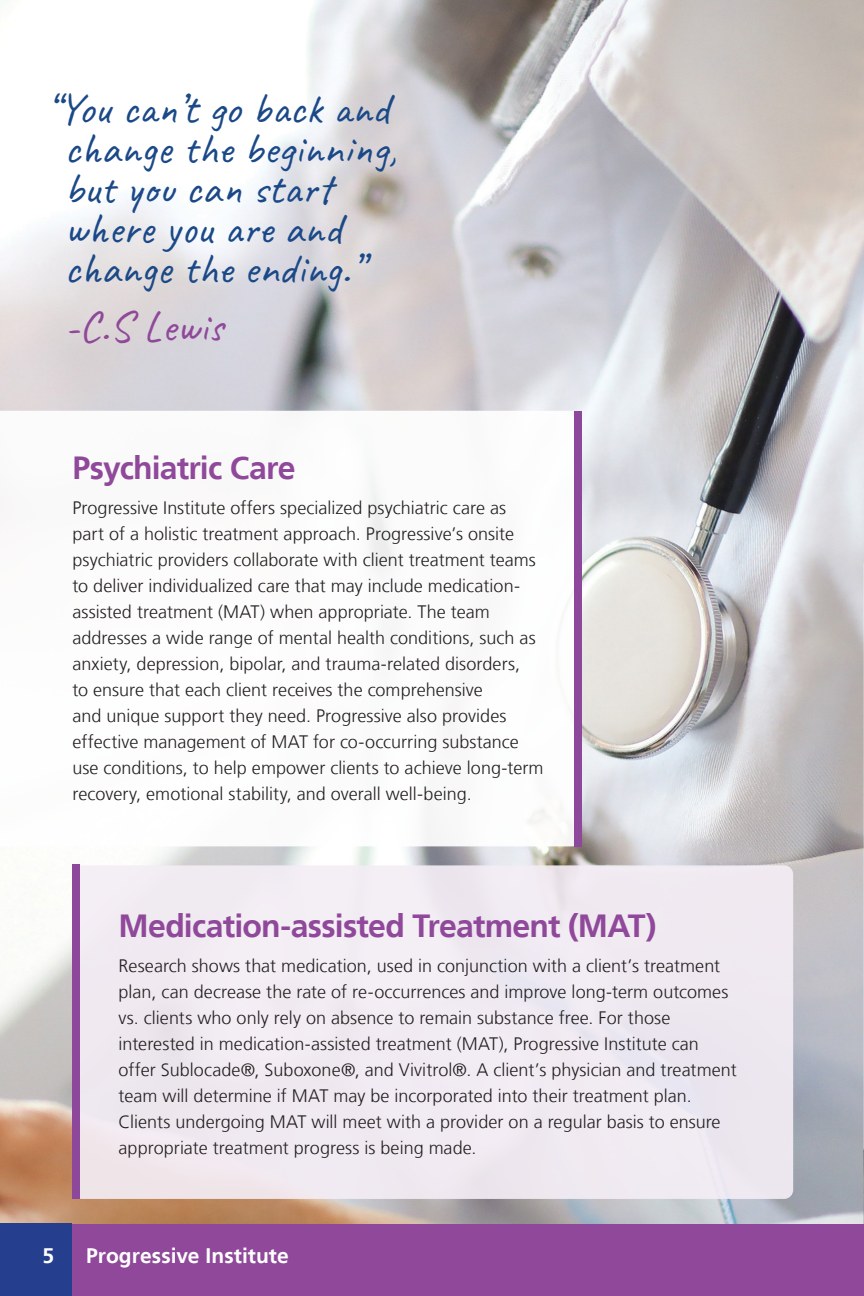
<style>
.page{position:relative;width:864px;height:1296px;background:#fff}
.page>*{position:absolute;margin:0;border:0;box-sizing:border-box;transform-origin:0 0}
.t1{font:44px/40px "Caveat";letter-spacing:.01em;color:#1b4988}
.t2{font:44px "Caveat";letter-spacing:.01em;color:#8f489a}
.t3{font:700 32px "Frutiger LT";letter-spacing:-.025em;color:#8f489a}
.t4{font:700 21px "Frutiger LT";letter-spacing:.005em;color:#fff}
.t5{font:300 18px/26px "Frutiger LT";letter-spacing:.005em;color:#231f20}
</style>
<div class="page">
<img style="left:0;top:0;width:864px;height:1224px">
<svg style="left:0;top:411px;width:574px;height:435px"></svg>
<div style="left:574px;top:411px;width:8px;height:435px;background:#8d489b"></div>
<div style="left:0;top:1224px;width:864px;height:72px;background:#8f489a"></div>
<div style="left:0;top:1224px;width:72px;height:72px;background:#253f8e"></div>
<div style="left:72px;top:865px;width:721px;height:334px;background:#f4edf5;border-radius:9px"></div>
<div style="left:72px;top:865px;width:8px;height:334px;background:#8d489b"></div>
<p class="t1" style="left:64px;top:88px;width:334px;text-indent:-18px">“You can’t go back and change the beginning, but you can start where you are and change the ending.”</p>
<p class="t2" style="left:64px;top:298px;width:160px">-C.S Lewis</p>
<p class="t3" style="left:72px;top:449px;width:225px">Psychiatric Care</p>
<p class="t5" style="left:72px;top:495px;width:473px">Progressive Institute offers specialized psychiatric care as<br>part of a holistic treatment approach. Progressive’s onsite psychiatric providers collaborate with client treatment teams to deliver individualized care that may include medication&shy;assisted treatment (MAT) when appropriate. The team addresses a wide range of mental health conditions, such as anxiety, depression, bipolar, and trauma-related disorders,<br>to ensure that each client receives the comprehensive<br>and unique support they need. Progressive also provides effective management of MAT for co-occurring substance use conditions, to help empower clients to achieve long-term recovery, emotional stability, and overall well-being.</p>
<p class="t3" style="left:119px;top:907px;width:539px">Medication-assisted Treatment (MAT)</p>
<p class="t5" style="left:119px;top:953px;width:620px">Research shows that medication, used in conjunction with a client’s treatment plan, can decrease the rate of re-occurrences and improve long-term outcomes vs. clients who only rely on absence to remain substance free. For those interested in medication-assisted treatment (MAT), Progressive Institute can offer Sublocade®, Suboxone®, and Vivitrol®. A client’s physician and treatment team will determine if MAT may be incorporated into their treatment plan.<br>Clients undergoing MAT will meet with a provider on a regular basis to ensure appropriate treatment progress is being made.</p>
<p class="t4" style="left:43px;top:1243px;width:13px">5</p>
<p class="t4" style="left:86px;top:1243px;width:204px">Progressive Institute</p>
</div>
